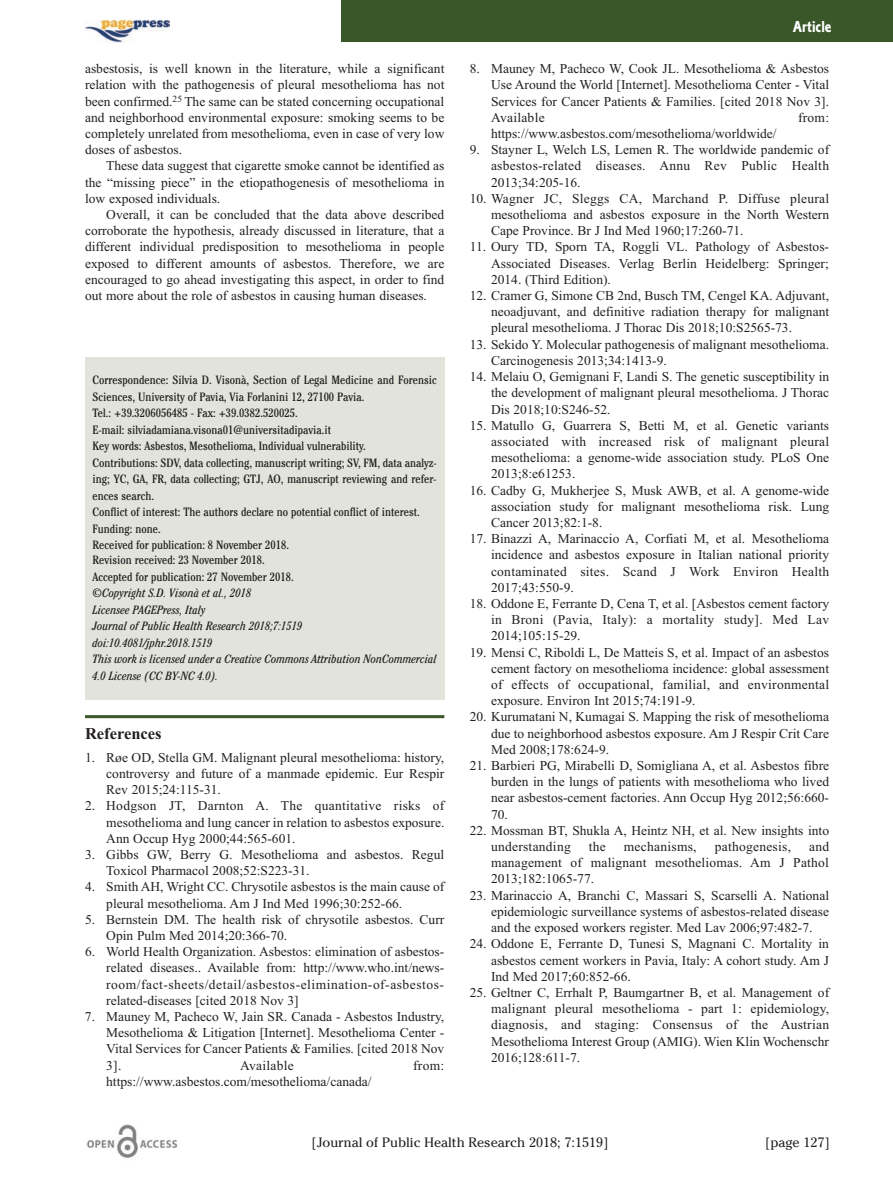
<style>
.page{position:relative;width:893px;height:1191px;background:#fff}
.page>*{position:absolute;margin:0;border:0;box-sizing:border-box;transform-origin:0 0}
.t1{font:700 16.5px "Times New Roman";color:#231f20}
.t2{font:16.5px "Corinthian Bold Condensed Plain";color:#fff}
.t3{font:13.5px/16.2px "Times New Roman";color:#231f20;text-align:justify}
.t4{font:13.5px "Cheltenham";color:#231f20}
.t5{font:13.5px "Times New Roman";letter-spacing:.02em;color:#231f20}
.t6{font:condensed 12px/16.5px "Cheltenham";color:#231f20}
.t7{font:italic condensed 12px/16.5px "Cheltenham";color:#231f20}
</style>
<div class="page">
<div style="left:342px;top:0;width:551px;height:41px;background:#395728"></div>
<hr style="left:85px;top:715px;width:359px;height:3px;background:#395728">
<img style="left:85px;top:19px;width:85px;height:24px">
<img style="left:86px;top:1124px;width:92px;height:35px">
<div style="left:85px;top:358px;width:359px;height:342px;background:#e2e4db"></div>
<p class="t3" style="left:85px;top:60px;width:361px">asbestosis, is well known in the literature, while a significant relation with the pathogenesis of pleural mesothelioma has not been confirmed.<sup>25</sup> The same can be stated concerning occupational and neighborhood environmental exposure: smoking seems to be completely unrelated from mesothelioma, even in case of very low doses of asbestos.</p>
<p class="t3" style="left:85px;top:158px;width:361px;text-indent:21px">These data suggest that cigarette smoke cannot be identified as the “missing piece” in the etiopathogenesis of mesothelioma in low exposed individuals.</p>
<p class="t3" style="left:85px;top:206px;width:361px;text-indent:21px">Overall, it can be concluded that the data above described corroborate the hypothesis, already discussed in literature, that a different individual predisposition to mesothelioma in people exposed to different amounts of asbestos. Therefore, we are encouraged to go ahead investigating this aspect, in order to find out more about the role of asbestos in causing human diseases.</p>
<p class="t6" style="left:93px;top:373px;width:346px">Correspondence: Silvia D. Visonà, Section of Legal Medicine and Forensic Sciences, University of Pavia, Via Forlanini 12, 27100 Pavia.<br>Tel.: +39.3206056485 - Fax: +39.0382.520025.<br>E-mail: silviadamiana.visona01@universitadipavia.it<br>Key words: Asbestos, Mesothelioma, Individual vulnerability.<br>Contributions: SDV, data collecting, manuscript writing; SV, FM, data analyz&shy;ing; YC, GA, FR, data collecting; GTJ, AO, manuscript reviewing and refer&shy;ences search.<br>Conflict of interest: The authors declare no potential conflict of interest.<br>Funding: none.<br>Received for publication: 8 November 2018.</p>
<p class="t6" style="left:93px;top:553px;width:203px">Revision received: 23 November 2018.<br>Accepted for publication: 27 November 2018.</p>
<p class="t7" style="left:93px;top:586px;width:346px">©Copyright S.D. Visonà et al., 2018<br>Licensee PAGEPress, Italy<br>Journal of Public Health Research 2018;7:1519<br>doi:10.4081/jphr.2018.1519<br>This work is licensed under a Creative Commons Attribution NonCommercial 4.0 License (CC BY-NC 4.0).</p>
<p class="t1" style="left:85px;top:724px;width:78px">References</p>
<p class="t3" style="left:106px;top:749px;width:340px;text-indent:-21px">1. Røe OD, Stella GM. Malignant pleural mesothelioma: history, controversy and future of a manmade epidemic. Eur Respir Rev 2015;24:115-31.</p>
<p class="t3" style="left:106px;top:797px;width:340px;text-indent:-21px">2. Hodgson JT, Darnton A. The quantitative risks of mesothelioma and lung cancer in relation to asbestos exposure.<br>Ann Occup Hyg 2000;44:565-601.</p>
<p class="t3" style="left:106px;top:846px;width:339px;text-indent:-21px">3. Gibbs GW, Berry G. Mesothelioma and asbestos. Regul<br>Toxicol Pharmacol 2008;52:S223-31.</p>
<p class="t3" style="left:106px;top:878px;width:340px;text-indent:-21px">4. Smith AH, Wright CC. Chrysotile asbestos is the main cause of pleural mesothelioma. Am J Ind Med 1996;30:252-66.</p>
<p class="t3" style="left:106px;top:911px;width:340px;text-indent:-21px">5. Bernstein DM. The health risk of chrysotile asbestos. Curr<br>Opin Pulm Med 2014;20:366-70.</p>
<p class="t3" style="left:106px;top:943px;width:340px;text-indent:-21px">6. World Health Organization. Asbestos: elimination of asbestos&shy;related diseases.. Available from: http://www.who.int/news&shy;room/fact-sheets/detail/asbestos-elimination-of-asbestos&shy;related-diseases [cited 2018 Nov 3]</p>
<p class="t3" style="left:106px;top:1008px;width:340px;text-indent:-21px">7. Mauney M, Pacheco W, Jain SR. Canada - Asbestos Industry, Mesothelioma &amp; Litigation [Internet]. Mesothelioma Center - Vital Services for Cancer Patients &amp; Families. [cited 2018 Nov 3].</p>
<p class="t5" style="left:240px;top:1057px;width:55px">Available</p>
<p class="t3" style="left:413px;top:1056px;width:33px">from:</p>
<p class="t3" style="left:106px;top:1073px;width:267px">https://www.asbestos.com/mesothelioma/canada/</p>
<p class="t2" style="left:793px;top:21px;width:40px">Article</p>
<p class="t3" style="left:491px;top:60px;width:340px;text-indent:-21px">8. Mauney M, Pacheco W, Cook JL. Mesothelioma &amp; Asbestos Use Around the World [Internet]. Mesothelioma Center - Vital Services for Cancer Patients &amp; Families. [cited 2018 Nov 3].<br>Available</p>
<p class="t3" style="left:798px;top:109px;width:33px">from:</p>
<p class="t3" style="left:491px;top:125px;width:287px">https://www.asbestos.com/mesothelioma/worldwide/</p>
<p class="t3" style="left:491px;top:141px;width:340px;text-indent:-21px">9. Stayner L, Welch LS, Lemen R. The worldwide pandemic of asbestos-related diseases. Annu Rev Public Health 2013;34:205-16.</p>
<p class="t3" style="left:491px;top:190px;width:340px;text-indent:-21px">10. Wagner JC, Sleggs CA, Marchand P. Diffuse pleural mesothelioma and asbestos exposure in the North Western Cape Province. Br J Ind Med 1960;17:260-71.</p>
<p class="t3" style="left:491px;top:239px;width:340px;text-indent:-21px">11. Oury TD, Sporn TA, Roggli VL. Pathology of Asbestos-Associated Diseases. Verlag Berlin Heidelberg: Springer; 2014. (Third Edition).</p>
<p class="t3" style="left:491px;top:287px;width:340px;text-indent:-21px">12. Cramer G, Simone CB 2nd, Busch TM, Cengel KA. Adjuvant, neoadjuvant, and definitive radiation therapy for malignant pleural mesothelioma. J Thorac Dis 2018;10:S2565-73.</p>
<p class="t3" style="left:491px;top:336px;width:340px;text-indent:-21px">13. Sekido Y. Molecular pathogenesis of malignant mesothelioma.<br>Carcinogenesis 2013;34:1413-9.</p>
<p class="t3" style="left:491px;top:368px;width:340px;text-indent:-21px">14. Melaiu O, Gemignani F, Landi S. The genetic susceptibility in the development of malignant pleural mesothelioma. J Thorac Dis 2018;10:S246-52.</p>
<p class="t3" style="left:491px;top:417px;width:340px;text-indent:-21px">15. Matullo G, Guarrera S, Betti M, et al. Genetic variants associated with increased risk of malignant pleural mesothelioma: a genome-wide association study. PLoS One 2013;8:e61253.</p>
<p class="t3" style="left:491px;top:482px;width:340px;text-indent:-21px">16. Cadby G, Mukherjee S, Musk AWB, et al. A genome-wide association study for malignant mesothelioma risk. Lung Cancer 2013;82:1-8.</p>
<p class="t3" style="left:491px;top:530px;width:340px;text-indent:-21px">17. Binazzi A, Marinaccio A, Corfiati M, et al. Mesothelioma incidence and asbestos exposure in Italian national priority contaminated sites. Scand J Work Environ Health 2017;43:550-9.</p>
<p class="t3" style="left:491px;top:595px;width:340px;text-indent:-21px">18. Oddone E, Ferrante D, Cena T, et al. [Asbestos cement factory in Broni (Pavia, Italy): a mortality study]. Med Lav 2014;105:15-29.</p>
<p class="t3" style="left:491px;top:644px;width:340px;text-indent:-21px">19. Mensi C, Riboldi L, De Matteis S, et al. Impact of an asbestos cement factory on mesothelioma incidence: global assessment of effects of occupational, familial, and environmental exposure. Environ Int 2015;74:191-9.</p>
<p class="t3" style="left:491px;top:708px;width:340px;text-indent:-21px">20. Kurumatani N, Kumagai S. Mapping the risk of mesothelioma due to neighborhood asbestos exposure. Am J Respir Crit Care Med 2008;178:624-9.</p>
<p class="t3" style="left:491px;top:757px;width:340px;text-indent:-21px">21. Barbieri PG, Mirabelli D, Somigliana A, et al. Asbestos fibre burden in the lungs of patients with mesothelioma who lived near asbestos-cement factories. Ann Occup Hyg 2012;56:660- 70.</p>
<p class="t3" style="left:491px;top:822px;width:340px;text-indent:-21px">22. Mossman BT, Shukla A, Heintz NH, et al. New insights into understanding</p>
<p class="t3" style="left:491px;top:838px;width:340px;text-indent:318px">and management of malignant mesotheliomas. Am J Pathol 2013;182:1065-77.</p>
<p class="t3" style="left:491px;top:887px;width:340px;text-indent:-21px">23. Marinaccio A, Branchi C, Massari S, Scarselli A. National epidemiologic surveillance systems of asbestos-related disease and the exposed workers register. Med Lav 2006;97:482-7.</p>
<p class="t3" style="left:491px;top:935px;width:340px;text-indent:-21px">24. Oddone E, Ferrante D, Tunesi S, Magnani C. Mortality in asbestos cement workers in Pavia, Italy: A cohort study. Am J Ind Med 2017;60:852-66.</p>
<p class="t3" style="left:491px;top:984px;width:340px;text-indent:-21px">25. Geltner C, Errhalt P, Baumgartner B, et al. Management of malignant pleural mesothelioma - part 1: epidemiology, diagnosis, and staging: Consensus of the Austrian Mesothelioma Interest Group (AMIG). Wien Klin Wochenschr 2016;128:611-7.</p>
<p class="t3" style="left:589px;top:838px;width:19px">the</p>
<p class="t5" style="left:624px;top:838px;width:74px">mechanisms,</p>
<p class="t5" style="left:715px;top:838px;width:78px">pathogenesis,</p>
<p class="t4" style="left:311px;top:1134px;width:299px">[Journal of Public Health Research 2018; 7:1519]</p>
<p class="t4" style="left:765px;top:1134px;width:66px">[page 127]</p>
</div>
